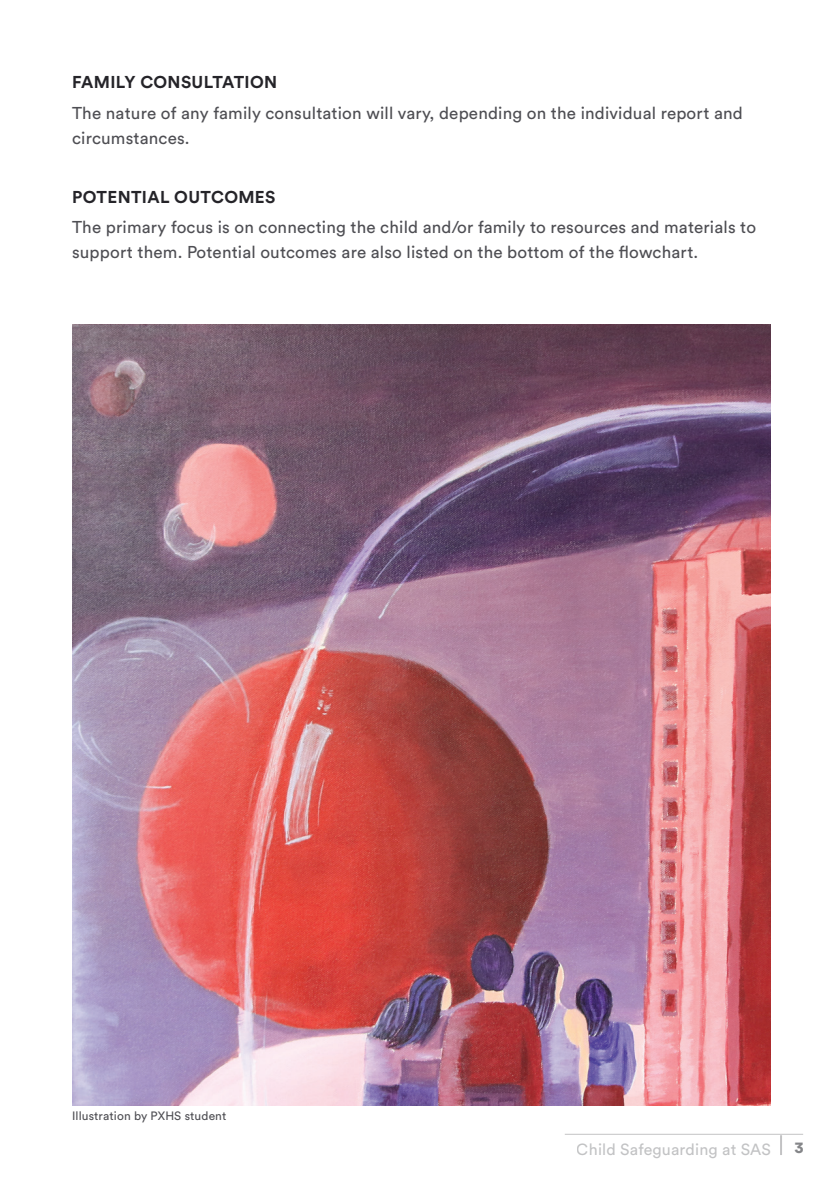
<style>
.page{position:relative;width:840px;height:1191px;background:#fff}
.page>*{position:absolute;margin:0;border:0;box-sizing:border-box;transform-origin:0 0}
.t1{font:17px/25px "Circular Std";letter-spacing:.01em;color:#4e4e53}
.t2{font:700 17px "Circular Std";letter-spacing:.02em;color:#252429}
.t3{font:16px "Circular Std";letter-spacing:.01em;color:#858689}
.t4{font:900 16px "Circular Std";color:#858689}
.t5{font:12px "Circular Std";letter-spacing:.01em;color:#4e4e53}
</style>
<div class="page">
<hr style="left:564px;top:1133px;width:238px;height:1px;background:#858689">
<hr style="left:779px;top:1135px;width:2px;height:20px;background:#858689">
<img style="left:72px;top:325px;width:698px;height:781px">
<p class="t2" style="left:72px;top:71px;width:206px">FAMILY CONSULTATION</p>
<p class="t1" style="left:72px;top:100px;width:672px">The nature of any family consultation will vary, depending on the individual report and circumstances.</p>
<p class="t2" style="left:72px;top:186px;width:205px">POTENTIAL OUTCOMES</p>
<p class="t1" style="left:72px;top:215px;width:685px">The primary focus is on connecting the child and/or family to resources and materials to support them. Potential outcomes are also listed on the bottom of the flowchart.</p>
<p class="t5" style="left:72px;top:1108px;width:156px">Illustration by PXHS student</p>
<p class="t3" style="left:576px;top:1139px;width:195px">Child Safeguarding at SAS</p>
<p class="t4" style="left:794px;top:1136px;width:10px">3</p>
</div>
